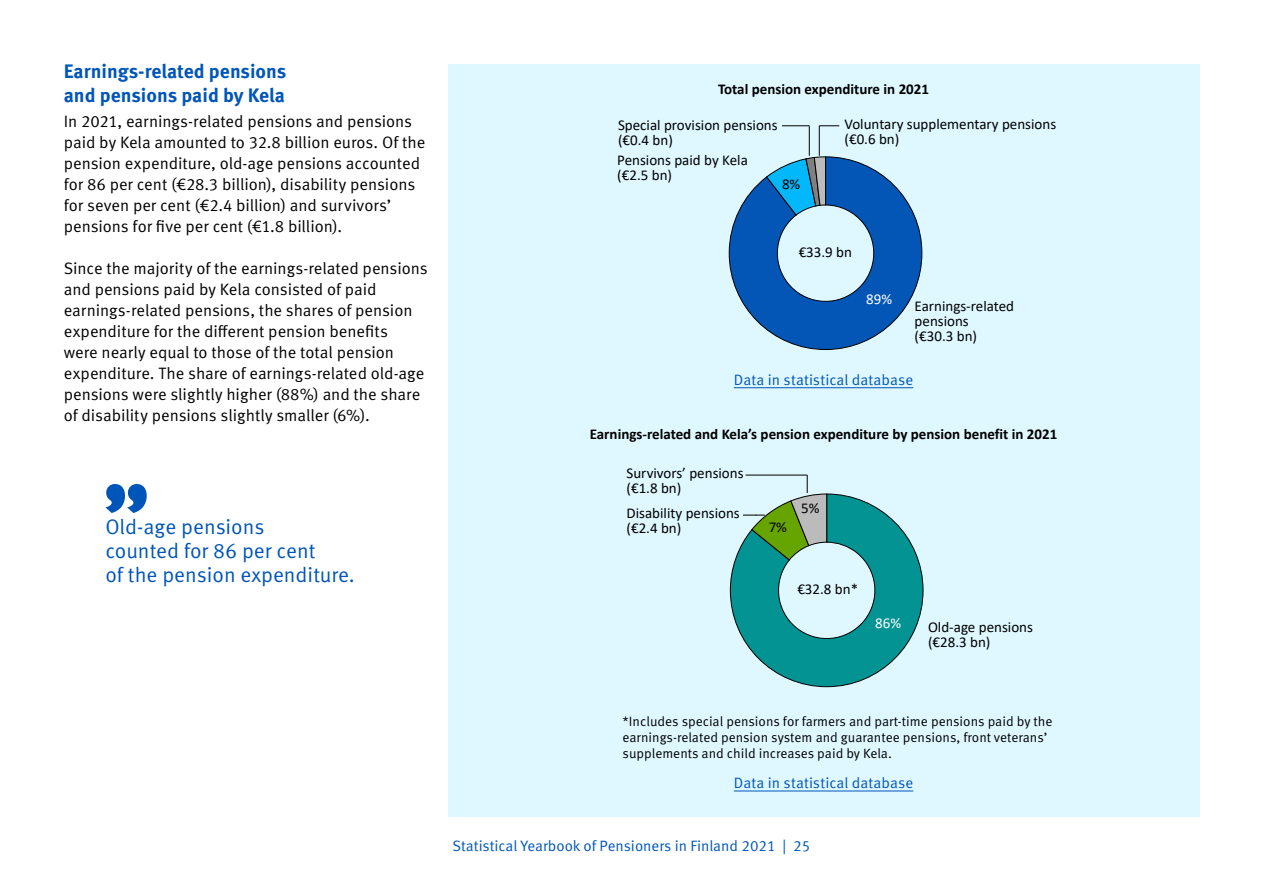
<style>
.page{position:relative;width:1263px;height:893px;background:#fff}
.page>*{position:absolute;margin:0;border:0;box-sizing:border-box;transform-origin:0 0}
.Äläys_21{font:21px/24px "Meta Pro Norm";color:#0055b9}
._1__otsikko_21{font:700 19.5px/23.4px "Meta Pro";color:#0055b9}
.Leipä_21{font:16.5px/21px "Meta Pro Norm";letter-spacing:-.005em;color:#000}
.t1{font:15px/15px "Calibri";color:#000}
.Graafilinkki_21{font:15px "Meta Pro Norm";color:#0055b9}
.Graafiotsikko_21{font:700 15px "Calibri";color:#000}
.t2{font:15px "Calibri";color:#fff}
.Graafin_alaviite_21{font:13.5px/16.2px "Meta Pro Norm";color:#000}
</style>
<div class="page">
<div style="left:448px;top:64px;width:751px;height:752px;background:#dff8ff"></div>
<svg style="left:105px;top:484px;width:42px;height:29px"></svg>
<hr style="left:734px;top:387px;width:179px;height:1px;background:#0055b9">
<hr style="left:734px;top:791px;width:179px;height:1px;background:#0055b9">
<svg style="left:728px;top:156px;width:195px;height:194px"></svg>
<svg style="left:819px;top:125px;width:20px;height:1px"></svg>
<hr style="left:819px;top:126px;width:1px;height:30px;background:#000">
<svg style="left:782px;top:125px;width:27px;height:1px"></svg>
<hr style="left:809px;top:126px;width:1px;height:30px;background:#000">
<svg style="left:730px;top:475px;width:194px;height:212px"></svg>
<h1 class="_1__otsikko_21" style="left:64px;top:59px;width:224px">Earnings-related pensions and pensions paid by Kela</h1>
<p class="Leipä_21" style="left:64px;top:110px;width:363px">In 2021, earnings-related pensions and pensions paid by Kela amounted to 32.8 billion euros. Of the pension expenditure, old-age pensions accounted for 86 per cent (€28.3 billion), disability pensions for seven per cent (€2.4 billion) and survivors’ pensions for five per cent (€1.8 billion).</p>
<p class="Leipä_21" style="left:64px;top:257px;width:365px">Since the majority of the earnings-related pensions and pensions paid by Kela consisted of paid earnings-related pensions, the shares of pension expenditure for the different pension benefits<br>were nearly equal to those of the total pension expenditure. The share of earnings-related old-age pensions were slightly higher (88%) and the share of disability pensions slightly smaller (6%).</p>
<p class="Äläys_21" style="left:105px;top:514px;width:251px">Old-age pensions<br>counted for 86 per cent<br>of the pension expenditure.</p>
<p class="Graafiotsikko_21" style="left:718px;top:79px;width:213px">Total pension expenditure in 2021</p>
<p class="t1" style="left:618px;top:117px;width:161px">Special provision pensions (€0.4 bn)</p>
<p class="t1" style="left:844px;top:116px;width:213px">Voluntary supplementary pensions (€0.6 bn)</p>
<p class="t1" style="left:617px;top:152px;width:132px">Pensions paid by Kela (€2.5 bn)</p>
<p class="t1" style="left:782px;top:176px;width:20px">8%</p>
<p class="t1" style="left:799px;top:244px;width:55px">€33.9 bn</p>
<p class="t2" style="left:866px;top:289px;width:27px">89%</p>
<p class="t1" style="left:915px;top:298px;width:101px">Earnings-related pensions<br>(€30.3 bn)</p>
<p class="Graafilinkki_21" style="left:734px;top:368px;width:181px">Data in statistical database</p>
<p class="Graafiotsikko_21" style="left:590px;top:423px;width:469px">Earnings-related and Kela’s pension expenditure by pension benefit in 2021</p>
<p class="t1" style="left:626px;top:465px;width:119px">Survivors’ pensions (€1.8 bn)</p>
<p class="t1" style="left:626px;top:505px;width:115px">Disability pensions (€2.4 bn)</p>
<p class="t1" style="left:769px;top:519px;width:20px">7%</p>
<p class="t1" style="left:801px;top:500px;width:20px">5%</p>
<p class="t1" style="left:797px;top:581px;width:62px">€32.8 bn*</p>
<p class="t2" style="left:875px;top:613px;width:27px">86%</p>
<p class="t1" style="left:928px;top:619px;width:106px">Old-age pensions (€28.3 bn)</p>
<p class="Graafin_alaviite_21" style="left:623px;top:712px;width:431px">*Includes special pensions for farmers and part-time pensions paid by the earnings-related pension system and guarantee pensions, front veterans’ supplements and child increases paid by Kela.</p>
<p class="Graafilinkki_21" style="left:734px;top:771px;width:181px">Data in statistical database</p>
<p class="Graafilinkki_21" style="left:453px;top:834px;width:359px">Statistical Yearbook of Pensioners in Finland 2021 | 25</p>
</div>
